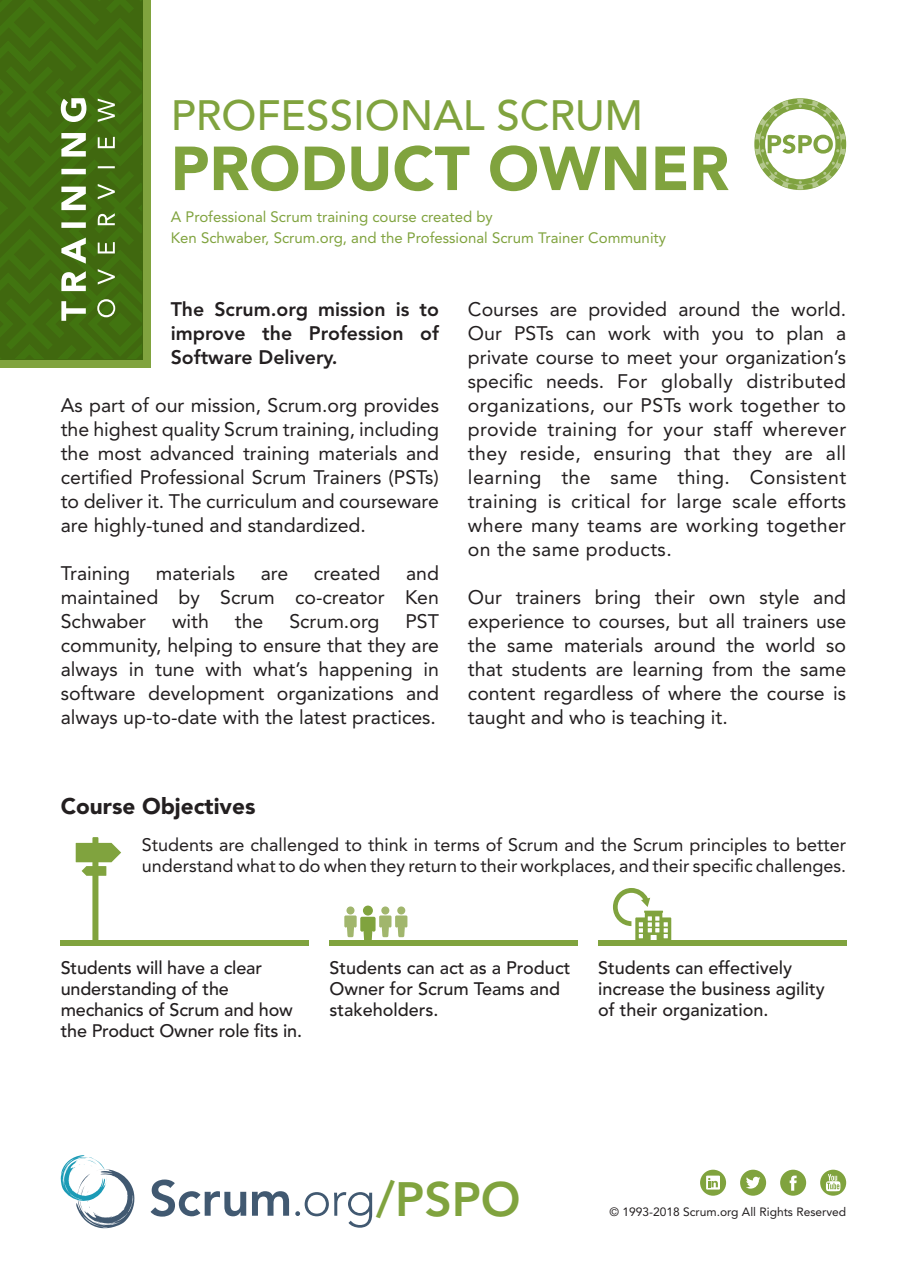
<style>
.page{position:relative;width:907px;height:1277px;background:#fff}
.page>*{position:absolute;margin:0;border:0;box-sizing:border-box;transform-origin:0 0}
.t1{font:900 61.35px "Avenir LT Std";color:#80a33e}
.t2{font:800 47.85px "Avenir LT Std";color:#80a33e}
.t3{font:500 42px "Avenir LT Std";color:#80a33e}
.t4{font:900 22.5px "Avenir LT Std";color:#231f20}
.t5{font:19.5px/24px "Avenir LT Std";color:#231f20;text-align:justify}
.t6{font:800 19.5px/24px "Avenir LT Std";color:#231f20;text-align:justify}
.t7{font:500 18px/21px "Avenir LT Std";color:#231f20}
.t8{font:18px/21px "Avenir LT Std";color:#231f20}
.t9{font:15px "Avenir LT Std";color:#80a33e}
.t10{font:12px "Avenir LT Std";color:#231f20}
</style>
<div class="page">
<svg style="left:820px;top:1169px;width:26px;height:26px"></svg>
<svg style="left:780px;top:1169px;width:26px;height:26px"></svg>
<svg style="left:700px;top:1169px;width:26px;height:26px"></svg>
<svg style="left:740px;top:1169px;width:26px;height:26px"></svg>
<svg style="left:60px;top:1155px;width:75px;height:73px"></svg>
<svg style="left:150px;top:1179px;width:96px;height:37px"></svg>
<svg style="left:252px;top:1191px;width:37px;height:24px"></svg>
<svg style="left:295px;top:1192px;width:77px;height:35px"></svg>
<svg style="left:754px;top:98px;width:92px;height:92px"></svg>
<div style="left:0;top:0;width:150px;height:367px;background:#80a33e"></div>
<svg style="left:0;top:0;width:142px;height:359px;background:#4a741c"></svg>
<div style="left:598px;top:940px;width:248px;height:6px;background:#80a33e"></div>
<svg style="left:613px;top:888px;width:59px;height:52px"></svg>
<div style="left:329px;top:940px;width:248px;height:6px;background:#80a33e"></div>
<div style="left:346px;top:906px;width:8px;height:8px;background:#a1b66d;border-radius:50%"></div>
<div style="left:381px;top:906px;width:8px;height:8px;background:#a1b66d;border-radius:50%"></div>
<div style="left:397px;top:906px;width:8px;height:8px;background:#a1b66d;border-radius:50%"></div>
<svg style="left:344px;top:915px;width:63px;height:25px"></svg>
<div style="left:363px;top:905px;width:10px;height:10px;background:#80a33e;border-radius:50%"></div>
<div style="left:61px;top:940px;width:248px;height:6px;background:#80a33e"></div>
<svg style="left:76px;top:837px;width:45px;height:103px"></svg>
<p class="t3" style="left:171px;top:91px;width:473px">PROFESSIONAL SCRUM</p>
<p class="t1" style="left:171px;top:132px;width:560px">PRODUCT OWNER</p>
<p class="t9" style="left:171px;top:208px;width:323px">A Professional Scrum training course created by</p>
<p class="t9" style="left:171px;top:229px;width:497px">Ken Schwaber, Scrum.org, and the Professional Scrum Trainer Community</p>
<p class="t6" style="left:171px;top:297px;width:270px">The Scrum.org mission is to improve the Profession of Software Delivery.</p>
<p class="t5" style="left:61px;top:393px;width:380px">As part of our mission, Scrum.org provides the highest quality Scrum training, including the most advanced training materials and certified Professional Scrum Trainers (PSTs) to deliver it. The curriculum and courseware are highly-tuned and standardized.</p>
<p class="t5" style="left:61px;top:561px;width:71px">Training</p>
<p class="t5" style="left:156px;top:561px;width:81px">materials</p>
<p class="t5" style="left:261px;top:561px;width:29px">are</p>
<p class="t5" style="left:314px;top:561px;width:68px">created</p>
<p class="t5" style="left:61px;top:561px;width:380px;text-indent:345px">and maintained by Scrum co-creator Ken Schwaber</p>
<p class="t5" style="left:172px;top:609px;width:38px">with</p>
<p class="t5" style="left:235px;top:609px;width:30px">the</p>
<p class="t5" style="left:289px;top:609px;width:91px">Scrum.org</p>
<p class="t5" style="left:61px;top:609px;width:380px;text-indent:344px">PST community, helping to ensure that they are always in tune with what’s happening in software development organizations and always up-to-date with the latest practices.</p>
<p class="t4" style="left:61px;top:792px;width:196px">Course Objectives</p>
<p class="t5" style="left:468px;top:297px;width:380px">Courses are provided around the world.<br>Our PSTs can work with you to plan a private course to meet your organization’s specific needs. For globally distributed organizations, our PSTs work together to provide training for your staff wherever they reside, ensuring that they are all learning the same thing. Consistent training is critical for large scale efforts where many teams are working together on the same products.</p>
<p class="t5" style="left:468px;top:585px;width:380px">Our trainers bring their own style and experience to courses, but all trainers use the same materials around the world so that students are learning from the same content regardless of where the course is taught and who is teaching it.</p>
<p class="t8" style="left:142px;top:834px;width:705px">Students are challenged to think in terms of Scrum and the Scrum principles to better understand what to do when they return to their workplaces, and their specific challenges.</p>
<p class="t7" style="left:61px;top:957px;width:243px">Students will have a clear understanding of the mechanics of Scrum and how the Product Owner role fits in.</p>
<p class="t7" style="left:329px;top:957px;width:242px">Students can act as a Product<br>Owner for Scrum Teams and stakeholders.</p>
<p class="t7" style="left:598px;top:957px;width:228px">Students can effectively increase the business agility of their organization.</p>
<p class="t2" style="left:376px;top:1170px;width:146px">/PSPO</p>
<p class="t10" style="left:609px;top:1204px;width:238px">© 1993-2018 Scrum.org All Rights Reserved</p>
</div>
